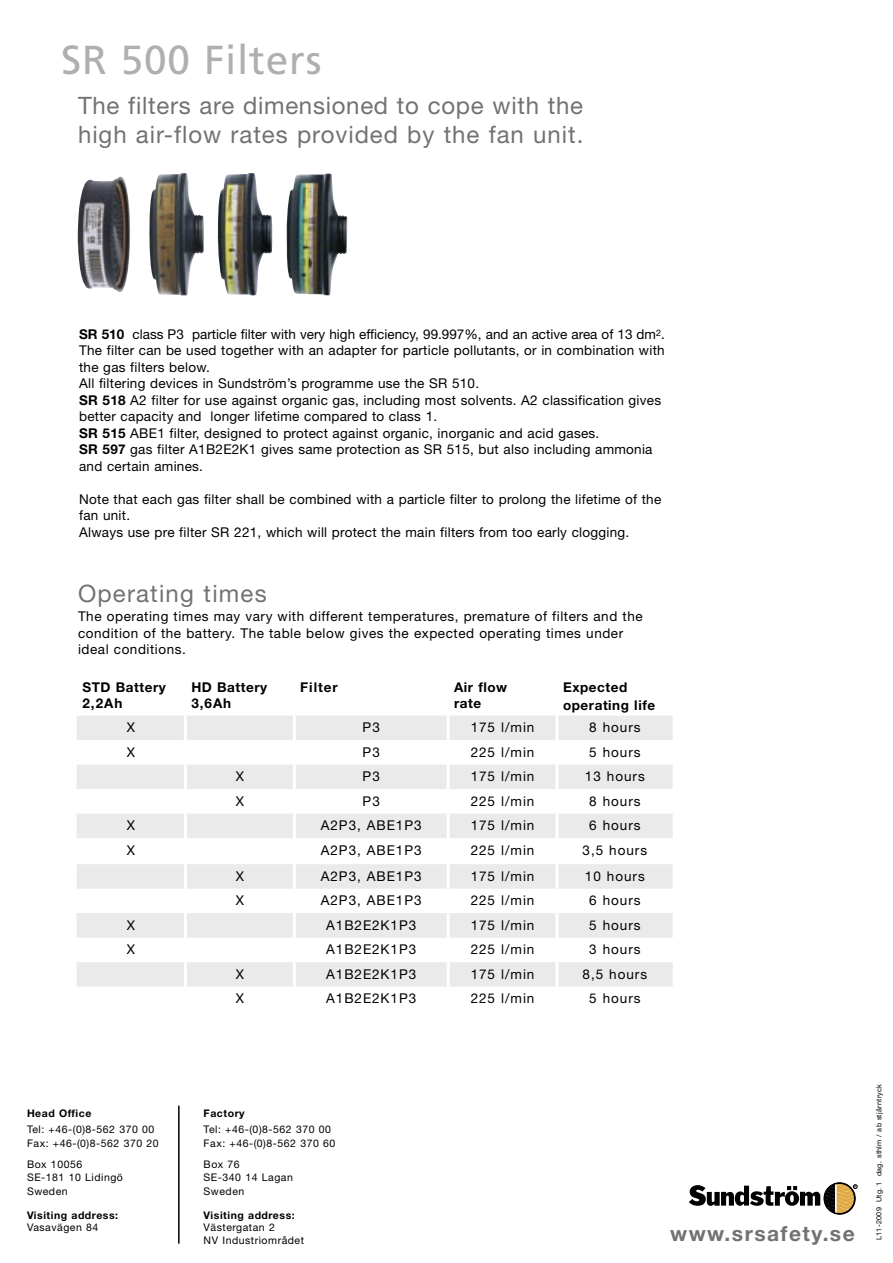
<style>
.page{position:relative;width:893px;height:1263px;background:#fff}
.page>*{position:absolute;margin:0;border:0;box-sizing:border-box;transform-origin:0 0}
.t1{font:40.5px "Frutiger";letter-spacing:.02em;color:#afafaf}
.t2{font:24px/28.8px "Helvetica Neue";letter-spacing:.04em;color:#727272}
.t3{font:700 21px "Helvetica Neue";letter-spacing:.07em;color:#727272}
.t4{font:13.5px/16.5px "Helvetica Neue";letter-spacing:.02em;color:#000}
.t5{font:13.5px/16.5px "Helvetica Neue";letter-spacing:.04em;color:#000}
.t6{font:13.5px "Helvetica Neue";letter-spacing:.07em;color:#000}
.t7{font:700 13.5px "Helvetica Neue";letter-spacing:.04em;color:#000}
.t8{font:10.5px "Helvetica Neue";letter-spacing:.05em;color:#000}
.t9{font:700 10.5px "Helvetica Neue";letter-spacing:.05em;color:#000}
.t10{font:7.2px "Helvetica Neue";letter-spacing:.04em;color:#000}
.s1{font-weight:700}
</style>
<div class="page">
<hr style="left:178px;top:1106px;width:2px;height:137px;background:#000">
<svg style="left:689px;top:1183px;width:168px;height:31px"></svg>
<img style="left:77px;top:177px;width:53px;height:115px">
<img style="left:149px;top:173px;width:55px;height:123px">
<img style="left:217px;top:173px;width:56px;height:123px">
<img style="left:286px;top:173px;width:61px;height:123px">
<svg style="left:77px;top:716px;width:596px;height:271px;fill:#eaeaea"></svg>
<hr style="left:184px;top:716px;width:3px;height:24px;background:#fff">
<hr style="left:293px;top:716px;width:3px;height:24px;background:#fff">
<hr style="left:447px;top:716px;width:3px;height:24px;background:#fff">
<hr style="left:556px;top:716px;width:3px;height:24px;background:#fff">
<hr style="left:184px;top:740px;width:3px;height:25px;background:#fff">
<hr style="left:293px;top:740px;width:3px;height:25px;background:#fff">
<hr style="left:447px;top:740px;width:3px;height:25px;background:#fff">
<hr style="left:556px;top:740px;width:3px;height:25px;background:#fff">
<hr style="left:184px;top:765px;width:3px;height:24px;background:#fff">
<hr style="left:293px;top:765px;width:3px;height:24px;background:#fff">
<hr style="left:447px;top:765px;width:3px;height:24px;background:#fff">
<hr style="left:556px;top:765px;width:3px;height:24px;background:#fff">
<hr style="left:184px;top:789px;width:3px;height:24px;background:#fff">
<hr style="left:293px;top:789px;width:3px;height:24px;background:#fff">
<hr style="left:447px;top:789px;width:3px;height:24px;background:#fff">
<hr style="left:556px;top:789px;width:3px;height:24px;background:#fff">
<hr style="left:184px;top:813px;width:3px;height:25px;background:#fff">
<hr style="left:293px;top:813px;width:3px;height:25px;background:#fff">
<hr style="left:447px;top:813px;width:3px;height:25px;background:#fff">
<hr style="left:556px;top:813px;width:3px;height:25px;background:#fff">
<hr style="left:184px;top:838px;width:3px;height:26px;background:#fff">
<hr style="left:293px;top:838px;width:3px;height:26px;background:#fff">
<hr style="left:447px;top:838px;width:3px;height:26px;background:#fff">
<hr style="left:556px;top:838px;width:3px;height:26px;background:#fff">
<hr style="left:184px;top:864px;width:3px;height:25px;background:#fff">
<hr style="left:293px;top:864px;width:3px;height:25px;background:#fff">
<hr style="left:447px;top:864px;width:3px;height:25px;background:#fff">
<hr style="left:556px;top:864px;width:3px;height:25px;background:#fff">
<hr style="left:184px;top:889px;width:3px;height:24px;background:#fff">
<hr style="left:293px;top:889px;width:3px;height:24px;background:#fff">
<hr style="left:447px;top:889px;width:3px;height:24px;background:#fff">
<hr style="left:556px;top:889px;width:3px;height:24px;background:#fff">
<hr style="left:184px;top:913px;width:3px;height:25px;background:#fff">
<hr style="left:293px;top:913px;width:3px;height:25px;background:#fff">
<hr style="left:447px;top:913px;width:3px;height:25px;background:#fff">
<hr style="left:556px;top:913px;width:3px;height:25px;background:#fff">
<hr style="left:184px;top:938px;width:3px;height:24px;background:#fff">
<hr style="left:293px;top:938px;width:3px;height:24px;background:#fff">
<hr style="left:447px;top:938px;width:3px;height:24px;background:#fff">
<hr style="left:556px;top:938px;width:3px;height:24px;background:#fff">
<hr style="left:184px;top:962px;width:3px;height:25px;background:#fff">
<hr style="left:293px;top:962px;width:3px;height:25px;background:#fff">
<hr style="left:447px;top:962px;width:3px;height:25px;background:#fff">
<hr style="left:556px;top:962px;width:3px;height:25px;background:#fff">
<p class="t1" style="left:61px;top:37px;width:262px">SR 500 Filters</p>
<p class="t2" style="left:78px;top:91px;width:507px">The filters are dimensioned to cope with the high air-flow rates provided by the fan unit.</p>
<p class="t4" style="left:79px;top:325px;width:587px;text-align:justify"><span class="s1">SR 510</span> class P3 particle filter with very high efficiency, 99.997%, and an active area of 13 dm<sup>2</sup>.<br>The filter can be used together with an adapter for particle pollutants, or in combination with the gas filters below.</p>
<p class="t4" style="left:79px;top:375px;width:401px">All filtering devices in Sundström’s programme use the SR 510.</p>
<p class="t4" style="left:79px;top:391px;width:584px"><span class="s1">SR 518</span> A2 filter for use against organic gas, including most solvents. A2 classification gives better capacity and longer lifetime compared to class 1.</p>
<p class="t4" style="left:79px;top:424px;width:522px"><span class="s1">SR 515</span> ABE1 filter, designed to protect against organic, inorganic and acid gases.</p>
<p class="t4" style="left:79px;top:441px;width:575px"><span class="s1">SR 597</span> gas filter A1B2E2K1 gives same protection as SR 515, but also including ammonia and certain amines.</p>
<p class="t4" style="left:79px;top:490px;width:584px">Note that each gas filter shall be combined with a particle filter to prolong the lifetime of the fan unit.</p>
<p class="t4" style="left:79px;top:523px;width:552px">Always use pre filter SR 221, which will protect the main filters from too early clogging.</p>
<p class="t2" style="left:78px;top:578px;width:190px">Operating times</p>
<p class="t5" style="left:78px;top:608px;width:566px">The operating times may vary with different temperatures, premature of filters and the condition of the battery. The table below gives the expected operating times under ideal conditions.</p>
<p class="t7" style="left:83px;top:678px;width:85px">STD Battery</p>
<p class="t7" style="left:83px;top:695px;width:41px">2,2Ah</p>
<p class="t7" style="left:191px;top:678px;width:77px">HD Battery</p>
<p class="t7" style="left:191px;top:695px;width:41px">3,6Ah</p>
<p class="t7" style="left:300px;top:678px;width:39px">Filter</p>
<p class="t7" style="left:454px;top:678px;width:55px">Air flow</p>
<p class="t7" style="left:454px;top:695px;width:29px">rate</p>
<p class="t7" style="left:563px;top:678px;width:66px">Expected</p>
<p class="t7" style="left:563px;top:696px;width:94px">operating life</p>
<p class="t4" style="left:127px;top:719px;width:10px">X</p>
<p class="t4" style="left:363px;top:719px;width:19px">P3</p>
<p class="t4" style="left:471px;top:719px;width:65px">175 l/min</p>
<p class="t4" style="left:589px;top:719px;width:53px">8 hours</p>
<p class="t4" style="left:127px;top:743px;width:10px">X</p>
<p class="t4" style="left:363px;top:743px;width:19px">P3</p>
<p class="t4" style="left:471px;top:743px;width:65px">225 l/min</p>
<p class="t4" style="left:589px;top:743px;width:53px">5 hours</p>
<p class="t4" style="left:236px;top:768px;width:10px">X</p>
<p class="t4" style="left:363px;top:768px;width:19px">P3</p>
<p class="t4" style="left:471px;top:768px;width:65px">175 l/min</p>
<p class="t4" style="left:585px;top:768px;width:61px">13 hours</p>
<p class="t4" style="left:236px;top:792px;width:10px">X</p>
<p class="t4" style="left:363px;top:792px;width:19px">P3</p>
<p class="t4" style="left:471px;top:792px;width:65px">225 l/min</p>
<p class="t4" style="left:589px;top:792px;width:53px">8 hours</p>
<p class="t4" style="left:127px;top:817px;width:10px">X</p>
<p class="t6" style="left:321px;top:817px;width:102px">A2P3, ABE1P3</p>
<p class="t4" style="left:471px;top:817px;width:65px">175 l/min</p>
<p class="t4" style="left:589px;top:817px;width:53px">6 hours</p>
<p class="t4" style="left:127px;top:841px;width:10px">X</p>
<p class="t6" style="left:321px;top:842px;width:102px">A2P3, ABE1P3</p>
<p class="t4" style="left:471px;top:841px;width:65px">225 l/min</p>
<p class="t4" style="left:583px;top:841px;width:66px">3,5 hours</p>
<p class="t4" style="left:236px;top:867px;width:10px">X</p>
<p class="t6" style="left:321px;top:868px;width:102px">A2P3, ABE1P3</p>
<p class="t4" style="left:471px;top:867px;width:65px">175 l/min</p>
<p class="t4" style="left:585px;top:867px;width:61px">10 hours</p>
<p class="t4" style="left:236px;top:892px;width:10px">X</p>
<p class="t6" style="left:321px;top:892px;width:102px">A2P3, ABE1P3</p>
<p class="t4" style="left:471px;top:892px;width:65px">225 l/min</p>
<p class="t4" style="left:589px;top:892px;width:53px">6 hours</p>
<p class="t4" style="left:127px;top:916px;width:10px">X</p>
<p class="t6" style="left:326px;top:917px;width:92px">A1B2E2K1P3</p>
<p class="t4" style="left:471px;top:916px;width:65px">175 l/min</p>
<p class="t4" style="left:589px;top:916px;width:53px">5 hours</p>
<p class="t4" style="left:127px;top:941px;width:10px">X</p>
<p class="t6" style="left:326px;top:941px;width:92px">A1B2E2K1P3</p>
<p class="t4" style="left:471px;top:941px;width:65px">225 l/min</p>
<p class="t4" style="left:589px;top:941px;width:53px">3 hours</p>
<p class="t4" style="left:236px;top:965px;width:10px">X</p>
<p class="t6" style="left:326px;top:966px;width:92px">A1B2E2K1P3</p>
<p class="t4" style="left:471px;top:965px;width:65px">175 l/min</p>
<p class="t4" style="left:583px;top:965px;width:66px">8,5 hours</p>
<p class="t4" style="left:236px;top:990px;width:10px">X</p>
<p class="t6" style="left:326px;top:990px;width:92px">A1B2E2K1P3</p>
<p class="t4" style="left:471px;top:990px;width:65px">225 l/min</p>
<p class="t4" style="left:589px;top:990px;width:53px">5 hours</p>
<p class="t9" style="left:27px;top:1106px;width:66px">Head Office</p>
<p class="t9" style="left:204px;top:1106px;width:43px">Factory</p>
<p class="t8" style="left:27px;top:1123px;width:129px">Tel: +46-(0)8-562 370 00</p>
<p class="t8" style="left:204px;top:1123px;width:129px">Tel: +46-(0)8-562 370 00</p>
<p class="t8" style="left:27px;top:1137px;width:133px">Fax: +46-(0)8-562 370 20</p>
<p class="t8" style="left:204px;top:1137px;width:133px">Fax: +46-(0)8-562 370 60</p>
<p class="t8" style="left:27px;top:1158px;width:57px">Box 10056</p>
<p class="t8" style="left:204px;top:1158px;width:38px">Box 76</p>
<p class="t8" style="left:27px;top:1171px;width:97px">SE-181 10 Lidingö</p>
<p class="t8" style="left:204px;top:1171px;width:91px">SE-340 14 Lagan</p>
<p class="t8" style="left:27px;top:1185px;width:42px">Sweden</p>
<p class="t8" style="left:204px;top:1185px;width:42px">Sweden</p>
<p class="t9" style="left:27px;top:1208px;width:93px">Visiting address:</p>
<p class="t9" style="left:204px;top:1208px;width:93px">Visiting address:</p>
<p class="t8" style="left:27px;top:1221px;width:73px">Vasavägen 84</p>
<p class="t8" style="left:204px;top:1221px;width:73px">Västergatan 2</p>
<p class="t8" style="left:204px;top:1234px;width:102px">NV Industriområdet</p>
<p class="t3" style="left:670px;top:1220px;width:186px">www.srsafety.se</p>
<p class="t10" style="left:875px;top:1240px;width:158px;rotate:-90deg">L11-2009 Utg. 1 dag. sthlm / ab stjärntryck</p>
</div>
